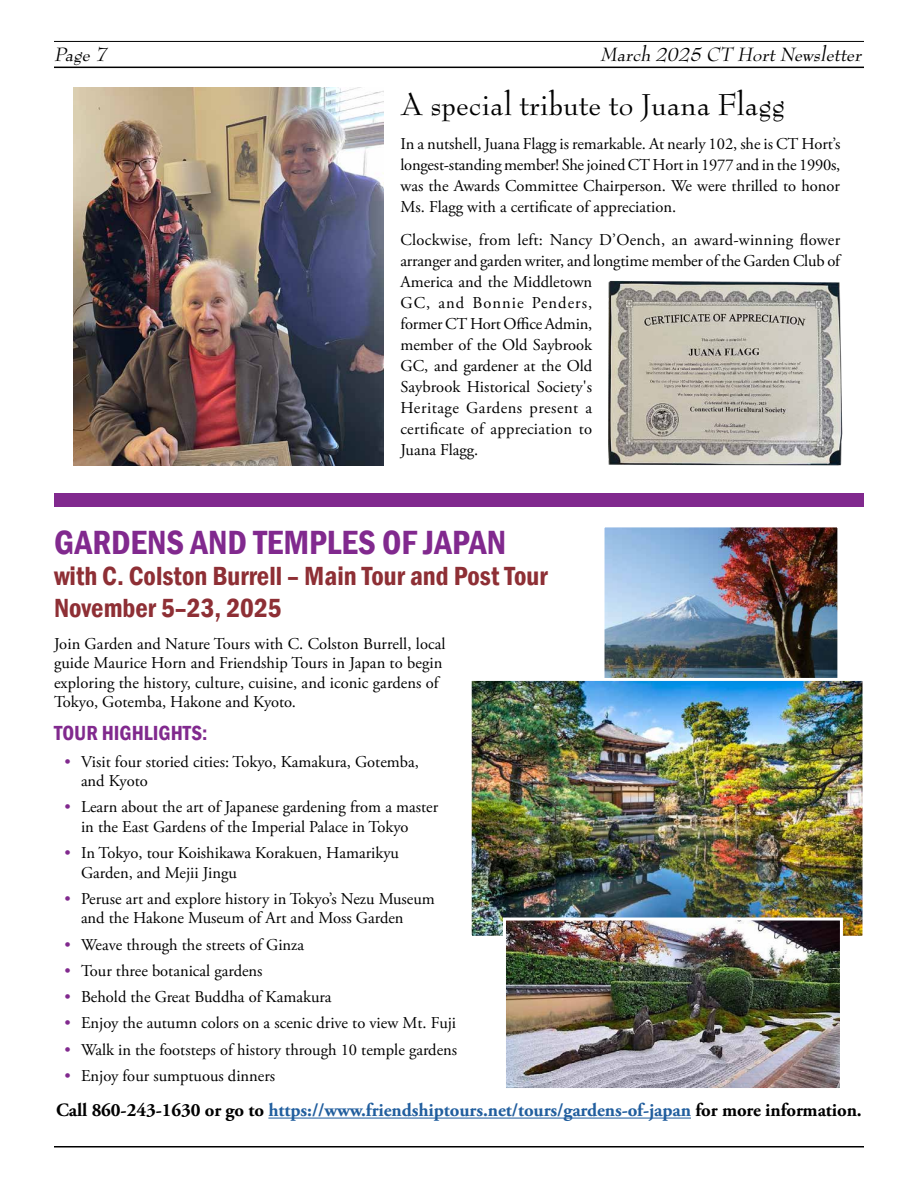
<style>
.page{position:relative;width:918px;height:1188px;background:#fff}
.page>*{position:absolute;margin:0;border:0;box-sizing:border-box;transform-origin:0 0}
.t1{font:600 condensed 34.5px "Franklin Gothic";color:#81298e}
.t2{font:33px "Bernhard Modern Std";color:#000}
.t3{font:600 condensed 27px/31.5px "Franklin Gothic";color:#8e2f35}
.t4{font:italic 21px "Bernhard Modern Std";color:#000}
.t5{font:600 condensed 21px "Franklin Gothic";color:#81298e}
.t6{font:700 18.75px "Adobe Garamond Pro";letter-spacing:-.005em;color:#215e9e}
.t7{font:16.5px/21px "Adobe Garamond Pro";color:#000}
.s1{color:#81298e}
.s2{color:#000}
</style>
<div class="page">
<hr style="left:54px;top:1146px;width:810px;height:2px;background:#000">
<img style="left:606px;top:528px;width:230px;height:150px">
<div style="left:602px;top:524px;width:238px;height:163px;border:3px solid #fff"></div>
<hr style="left:54px;top:41px;width:810px;height:1px;background:#000">
<hr style="left:54px;top:67px;width:810px;height:1px;background:#000">
<div style="left:54px;top:494px;width:810px;height:13px;background:#81298e"></div>
<hr style="left:268px;top:1118px;width:423px;height:1px;background:#215e9e">
<img style="left:473px;top:682px;width:389px;height:253px">
<div style="left:469px;top:678px;width:397px;height:261px;border:3px solid #fff"></div>
<img style="left:73px;top:88px;width:311px;height:377px">
<img style="left:507px;top:922px;width:332px;height:165px">
<div style="left:503px;top:918px;width:340px;height:173px;border:3px solid #fff"></div>
<img style="left:608px;top:280px;width:235px;height:186px">
<p class="t4" style="left:54px;top:43px;width:58px">Page 7</p>
<p class="t4" style="left:600px;top:43px;width:267px">March 2025 CT HortNewsletter</p>
<h2 class="t2" style="left:400px;top:87px;width:386px">A special tribute to Juana Flagg</h2>
<p class="t7" style="left:400px;top:133px;width:441px;text-align:justify">In a nutshell, Juana Flagg is remarkable. At nearly 102, she is CT Hort’s longest-standing member! She joined CT Hort in 1977 and in the 1990s, was the Awards Committee Chairperson. We were thrilled to honor Ms. Flagg with a certificate of appreciation.</p>
<p class="t7" style="left:400px;top:230px;width:441px">Clockwise, from left: Nancy D’Oench, an award-winning flower arranger and garden writer, and longtime member of the Garden Club of America and the Middletown<br>GC, and Bonnie Penders,<br>former CT Hort Office Admin,<br>member of the Old Saybrook<br>GC, and gardener at the Old<br>Saybrook Historical Society's<br>Heritage Gardens present a<br>certificate of appreciation to<br>Juana Flagg.</p>
<h1 class="t1" style="left:54px;top:519px;width:454px">GARDENS AND TEMPLES OF JAPAN</h1>
<h3 class="t3" style="left:54px;top:560px;width:495px">with C. Colston Burrell – Main Tour and Post Tour<br>November 5–23, 2025</h3>
<p class="t7" style="left:54px;top:635px;width:393px;line-height:19.5px">Join Garden and Nature Tours with C. Colston Burrell, local guide Maurice Horn and Friendship Tours in Japan to begin exploring the history, culture, cuisine, and iconic gardens of Tokyo, Gotemba, Hakone and Kyoto.</p>
<p class="t5" style="left:54px;top:719px;width:155px">TOUR HIGHLIGHTS:</p>
<p class="t7" style="left:81px;top:752px;width:339px;line-height:19.5px;text-indent:-16px"><span class="s1">•</span> Visit four storied cities: Tokyo, Kamakura, Gotemba, and Kyoto</p>
<p class="t7" style="left:81px;top:798px;width:359px;line-height:19.5px;text-indent:-16px"><span class="s1">•</span> Learn about the art of Japanese gardening from a master in the East Gardens of the Imperial Palace in Tokyo</p>
<p class="t7" style="left:81px;top:844px;width:320px;line-height:19.5px;text-indent:-16px"><span class="s1">•</span> In Tokyo, tour Koishikawa Korakuen, Hamarikyu<br>Garden, and Mejii Jingu</p>
<p class="t7" style="left:81px;top:890px;width:355px;line-height:19.5px;text-indent:-16px"><span class="s1">•</span> Peruse art and explore history in Tokyo’s Nezu Museum and the Hakone Museum of Art and Moss Garden</p>
<p class="t7" style="left:64px;top:935px;width:241px"><span class="s1">•</span> Weave through the streets of Ginza</p>
<p class="t7" style="left:64px;top:961px;width:200px"><span class="s1">•</span> Tour three botanical gardens</p>
<p class="t7" style="left:64px;top:987px;width:269px"><span class="s1">•</span> Behold the Great Buddha of Kamakura</p>
<p class="t7" style="left:64px;top:1013px;width:393px"><span class="s1">•</span> Enjoy the autumn colors on a scenic drive to view Mt. Fuji</p>
<p class="t7" style="left:64px;top:1040px;width:394px"><span class="s1">•</span> Walk in the footsteps of history through 10 temple gardens</p>
<p class="t7" style="left:64px;top:1066px;width:212px"><span class="s1">•</span> Enjoy four sumptuous dinners</p>
<p class="t6" style="left:56px;top:1099px;width:807px"><span class="s2">Call 860-243-1630 or go to</span> https://www.friendshiptours.net/tours/gardens-of-japan <span class="s2">for more information.</span></p>
</div>
